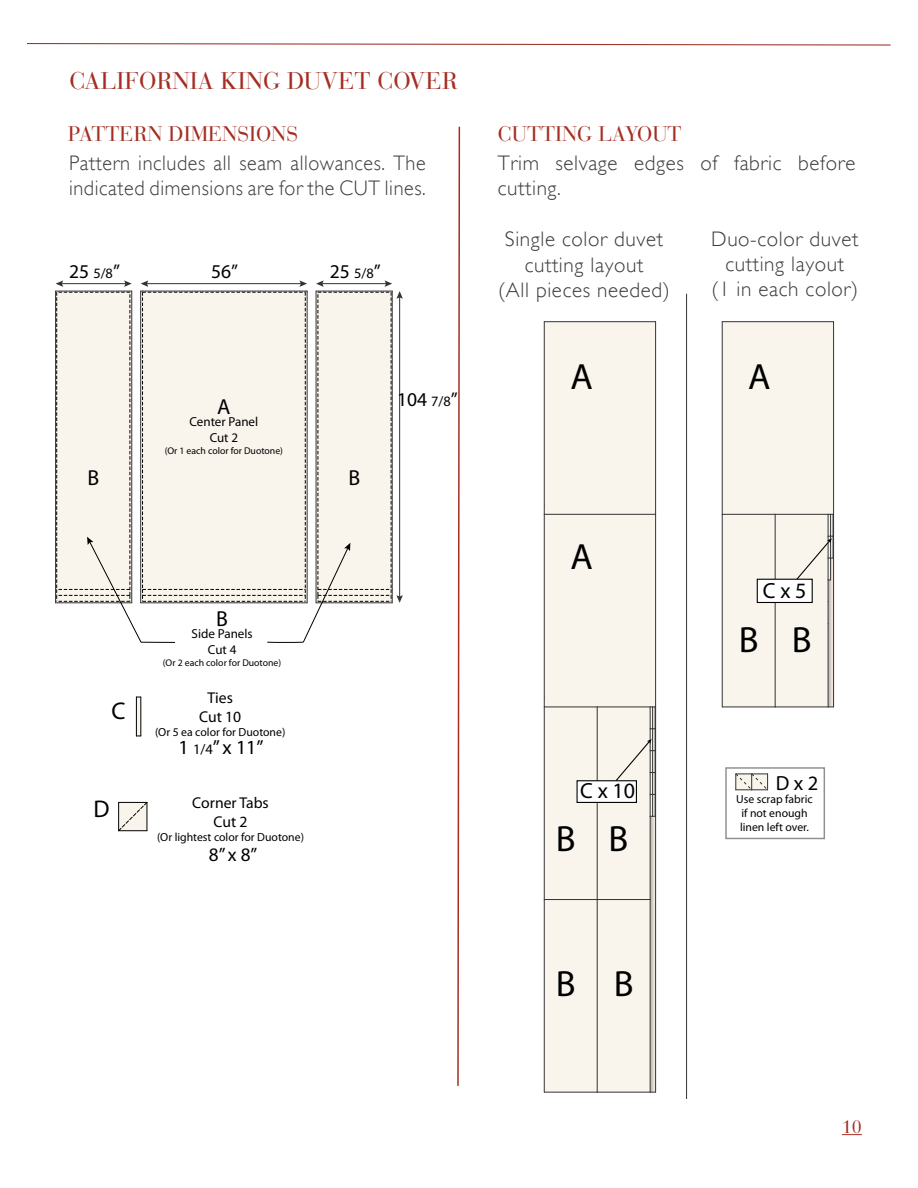
<style>
.page{position:relative;width:918px;height:1188px;background:#fff}
.page>*{position:absolute;margin:0;border:0;box-sizing:border-box;transform-origin:0 0}
.t1{font:36.6px "Myriad Pro";color:#000}
.t2{font:24.3px "Myriad Pro";color:#000}
.t3{font:24px "Bauer Bodoni Std";color:#a42e22}
.t4{font:21.9px "Myriad Pro";color:#000}
.t5{font:21.75px "Myriad Pro";color:#000}
.t6{font:300 21px/25.2px "Gill Sans";letter-spacing:.03em;color:#3a3b3a}
.t7{font:300 21px/25.2px "Gill Sans";letter-spacing:.03em;color:#3a3b3a;scale:.96 1}
.t8{font:21px "Bauer Bodoni Std";color:#a42e22}
.t9{font:20.55px "Myriad Pro";color:#000}
.t10{font:19.95px "Myriad Pro";color:#000}
.t11{font:19.65px "Myriad Pro";color:#000}
.t12{font:19.2px "Myriad Pro";color:#000}
.t13{font:18px "Bauer Bodoni Std";color:#a42e22}
.t14{font:15.6px/18.8px "Myriad Pro";color:#000;text-align:center}
.t15{font:13.05px/15.6px "Myriad Pro";color:#000;text-align:center}
.t16{font:11.7px/14.1px "Myriad Pro";color:#000;text-align:center}
.t17{font:9.75px "Myriad Pro";color:#000}
.s1{font-size:14.4px}
.s2{font-size:14.55px}
</style>
<div class="page">
<svg style="left:27px;top:43px;width:864px;height:3px"></svg>
<svg style="left:842px;top:1134px;width:20px;height:1px"></svg>
<svg style="left:457px;top:126px;width:4px;height:960px"></svg>
<div style="left:136px;top:697px;width:5px;height:39px;background:#f9f5ed"></div>
<hr style="left:141px;top:697px;width:1px;height:39px;background:#000">
<hr style="left:136px;top:697px;width:1px;height:39px;background:#000">
<svg style="left:118px;top:802px;width:30px;height:29px"></svg>
<svg style="left:55px;top:280px;width:348px;height:363px"></svg>
<hr style="left:544px;top:321px;width:112px;height:1px;background:#333">
<hr style="left:722px;top:321px;width:112px;height:1px;background:#333">
<svg style="left:722px;top:322px;width:112px;height:386px;background:#f1ede6"></svg>
<div style="left:757px;top:579px;width:55px;height:23px;background:#fff"></div>
<div style="left:757px;top:579px;width:56px;height:24px;border:1px solid #000"></div>
<svg style="left:544px;top:322px;width:112px;height:771px;background:#edeae2"></svg>
<div style="left:577px;top:781px;width:59px;height:21px;background:#fff"></div>
<div style="left:577px;top:780px;width:60px;height:23px;border:1px solid #000"></div>
<div style="left:725px;top:767px;width:100px;height:72px;border:1px solid #8e918e"></div>
<hr style="left:686px;top:294px;width:1px;height:805px;background:#333">
<p class="t3" style="left:69px;top:67px;width:390px">CALIFORNIA KING DUVET COVER</p>
<p class="t8" style="left:68px;top:122px;width:232px">PATTERN DIMENSIONS</p>
<p class="t8" style="left:498px;top:122px;width:185px">CUTTING LAYOUT</p>
<p class="t6" style="left:498px;top:151px;width:359px">Trim selvage edges of fabric before cutting.</p>
<p class="t6" style="left:505px;top:227px;width:160px">Single color duvet</p>
<p class="t6" style="left:525px;top:252px;width:120px">cutting layout</p>
<p class="t6" style="left:498px;top:277px;width:173px">(All pieces needed)</p>
<p class="t7" style="left:69px;top:151px;width:373px">Pattern includes all seam allowances. The indicated dimensions are for the CUT lines.</p>
<p class="t6" style="left:711px;top:226px;width:149px">Duo-color duvet</p>
<p class="t6" style="left:725px;top:251px;width:120px">cutting layout</p>
<p class="t6" style="left:711px;top:277px;width:148px">(1 in each color)</p>
<p class="t11" style="left:69px;top:259px;width:52px">25 <span class="s1">5/8</span>”</p>
<p class="t11" style="left:211px;top:259px;width:29px">56”</p>
<p class="t11" style="left:330px;top:259px;width:52px">25 <span class="s1">5/8</span>”</p>
<p class="t5" style="left:217px;top:393px;width:15px">A</p>
<p class="t15" style="left:190px;top:414px;width:70px">Center Panel<br>Cut 2</p>
<p class="t17" style="left:165px;top:445px;width:120px">(Or 1 each color for Duotone)</p>
<p class="t5" style="left:87px;top:464px;width:13px">B</p>
<p class="t5" style="left:349px;top:464px;width:13px">B</p>
<p class="t11" style="left:397px;top:387px;width:62px">104 <span class="s1">7/8</span>”</p>
<p class="t2" style="left:112px;top:696px;width:16px">C</p>
<p class="t2" style="left:94px;top:793px;width:18px">D</p>
<p class="t5" style="left:216px;top:605px;width:13px">B</p>
<p class="t15" style="left:192px;top:626px;width:63px">Side Panels<br>Cut 4</p>
<p class="t17" style="left:163px;top:656px;width:120px">(Or 2 each color for Duotone)</p>
<p class="t14" style="left:199px;top:688px;width:44px">Ties<br>Cut 10</p>
<p class="t16" style="left:155px;top:725px;width:132px">(Or 5 ea color for Duotone)</p>
<p class="t10" style="left:179px;top:735px;width:87px">1 <span class="s2">1/4</span>” x 11”</p>
<p class="t14" style="left:192px;top:794px;width:78px">Corner Tabs<br>Cut 2</p>
<p class="t16" style="left:157px;top:830px;width:148px">(Or lightest color for Duotone)</p>
<p class="t12" style="left:209px;top:842px;width:50px">8” x 8”</p>
<p class="t1" style="left:570px;top:354px;width:24px">A</p>
<p class="t1" style="left:748px;top:354px;width:24px">A</p>
<p class="t1" style="left:570px;top:534px;width:24px">A</p>
<p class="t4" style="left:580px;top:777px;width:56px">C x 10</p>
<p class="t1" style="left:556px;top:816px;width:74px">B B</p>
<p class="t1" style="left:556px;top:961px;width:79px">B B</p>
<p class="t4" style="left:763px;top:577px;width:45px">C x 5</p>
<p class="t1" style="left:739px;top:617px;width:74px">B B</p>
<p class="t9" style="left:776px;top:770px;width:44px">D x 2</p>
<p class="t16" style="left:736px;top:791px;width:78px">Use scrap fabric if not enough linen left over.</p>
<p class="t13" style="left:842px;top:1116px;width:22px">10</p>
</div>
